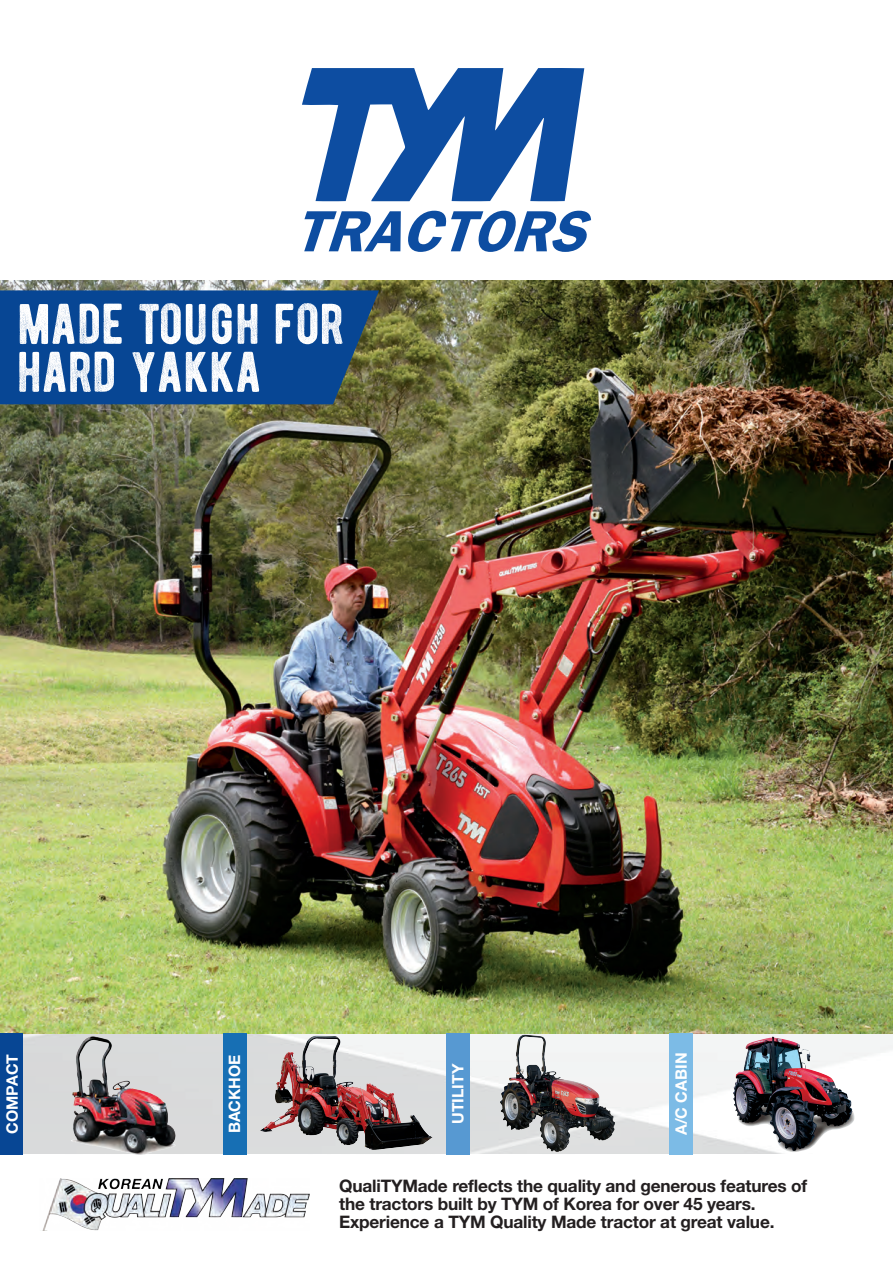
<style>
.page{position:relative;width:893px;height:1263px;background:#fff}
.page>*{position:absolute;margin:0;border:0;box-sizing:border-box;transform-origin:0 0}
.t1{font:57px/48px "BERNIER Distressed";color:#fff}
.t2{font:700 17.25px/18px "Helvetica Neue LT Std";letter-spacing:-.01em;color:#231f20}
.t3{font:700 15.75px "Helvetica Neue LT Std";color:#fff}
</style>
<div class="page">
<img style="left:23px;top:1033px;width:870px;height:121px">
<img style="left:733px;top:1036px;width:122px;height:116px">
<svg style="left:302px;top:68px;width:282px;height:133px"></svg>
<svg style="left:304px;top:211px;width:287px;height:41px"></svg>
<img style="left:0;top:281px;width:893px;height:752px">
<img style="left:42px;top:1178px;width:267px;height:53px">
<div style="left:0;top:1033px;width:23px;height:121px;background:#074694"></div>
<div style="left:223px;top:1033px;width:23px;height:121px;background:#176fb4"></div>
<div style="left:446px;top:1033px;width:24px;height:121px;background:#5799d2"></div>
<div style="left:669px;top:1033px;width:24px;height:121px;background:#7cbbe6"></div>
<img style="left:63px;top:1033px;width:121px;height:121px">
<img style="left:259px;top:1034px;width:175px;height:120px">
<img style="left:470px;top:1033px;width:192px;height:121px">
<svg style="left:0;top:290px;width:379px;height:114px;background:#0d488e"></svg>
<h1 class="t1" style="left:17px;top:299px;width:328px">MADE TOUGH FOR<br>HARD YAKKA</h1>
<p class="t3" style="left:3px;top:1134px;width:81px;rotate:-90deg">COMPACT</p>
<p class="t3" style="left:225px;top:1133px;width:81px;rotate:-90deg">BACKHOE</p>
<p class="t3" style="left:448px;top:1124px;width:62px;rotate:-90deg">UTILITY</p>
<p class="t3" style="left:671px;top:1135px;width:84px;rotate:-90deg">A/C CABIN</p>
<p class="t2" style="left:339px;top:1177px;width:470px">QualiTYMade reflects the quality and generous features of the tractors built by TYM of Korea for over 45 years.<br>Experience a TYM Quality Made tractor at great value.</p>
</div>
